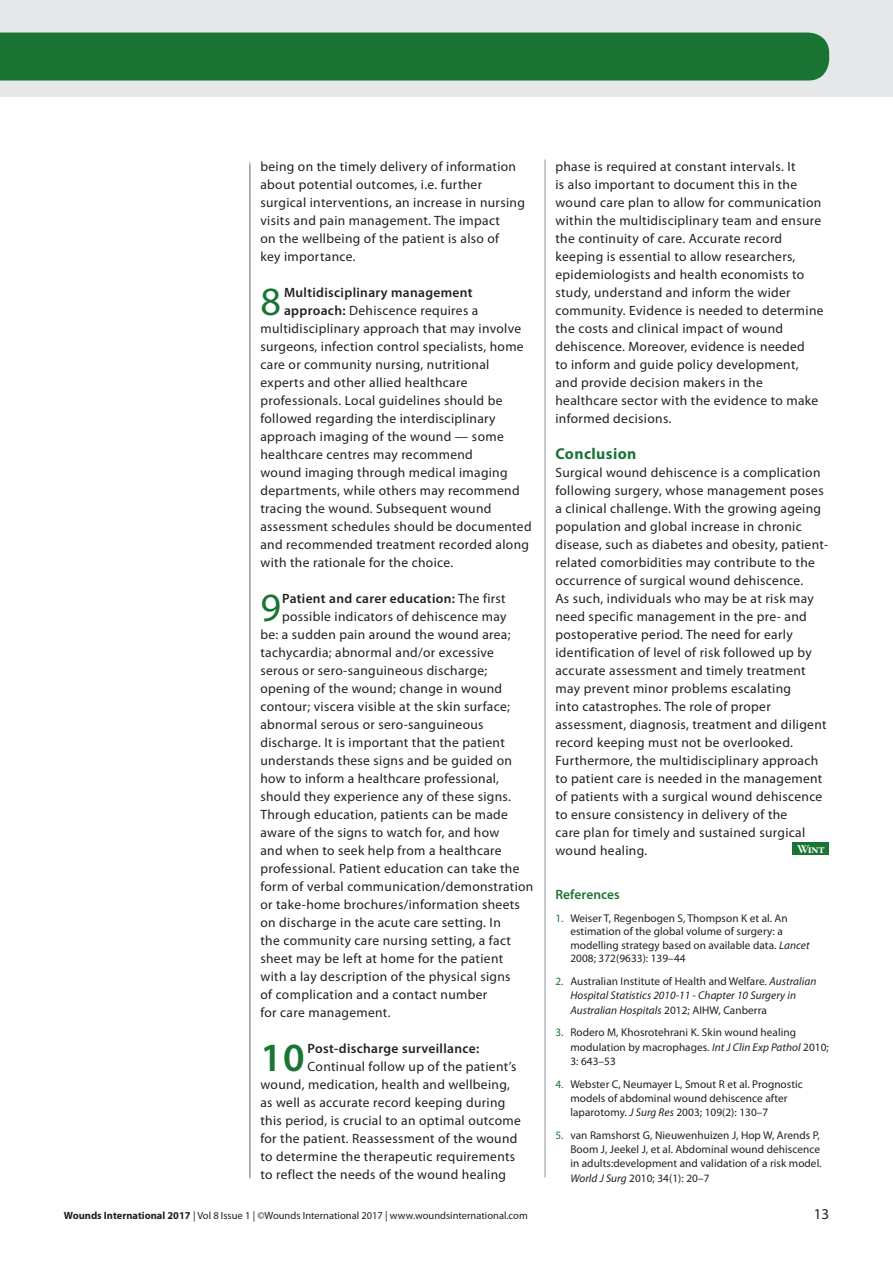
<style>
.page{position:relative;width:893px;height:1263px;background:#fff}
.page>*{position:absolute;margin:0;border:0;box-sizing:border-box;transform-origin:0 0}
.BODY_DROP_CAP{font:40.2px "Myriad Pro";color:#1a7535}
.NUMBERED_CROSSHEAD{font:600 40.2px "Myriad Pro";color:#1a7535}
.A-HEAD_CROSS_HEAD{font:700 15.75px "Myriad Pro";letter-spacing:.025em;color:#1a7535}
.BODY_INDENT{font:15px "Myriad Pro";color:#231f20}
.BODY_DROP_CAP-2{font:13.5px "Myriad Pro";letter-spacing:.025em;color:#231f20}
.NUMBERED_CROSSHEAD-2{font:13.5px/18px "Myriad Pro";letter-spacing:.025em;color:#231f20}
.BODY{font:13.5px/18px "Myriad Pro";letter-spacing:.025em;color:#231f20}
.BODY_DROP_CAP-3{font:600 13.5px "Myriad Pro";letter-spacing:.025em;color:#231f20}
.NUMBERED_CROSSHEAD-3{font:600 13.5px "Myriad Pro";letter-spacing:.025em;color:#231f20}
.REFERENCES_HEAD{font:600 13.5px "Myriad Pro";letter-spacing:.005em;color:#1a7535}
.t1{font:12px "Warnock Pro Bold Subh";color:#fff}
.REFERENCES{font:11.25px/14.2px "Myriad Pro";letter-spacing:.005em;color:#231f20}
.REFERENCES-2{font:italic 11.25px/14.2px "Myriad Pro";letter-spacing:.005em;color:#231f20}
.BODY_INDENT-2{font:10.5px "Myriad Pro";color:#231f20}
.s1{font-weight:600}
.s2{font-weight:400}
.s3{color:#1a7535}
.s4{font-style:italic}
.s5{font-style:normal;color:#1a7535}
.s6{font-style:normal}
.s7{font-weight:700}
</style>
<div class="page">
<div style="left:0;top:0;width:893px;height:97px;background:#e6e7e9"></div>
<hr style="left:545px;top:159px;width:1px;height:1018px;background:#939598">
<hr style="left:250px;top:162px;width:1px;height:1015px;background:#939598">
<div style="left:0;top:33px;width:829px;height:48px;background:#1a7535"></div>
<hr style="left:250px;top:165px;width:1px;height:1014px;background:#939598">
<div style="left:792px;top:842px;width:37px;height:13px;background:#1a7535"></div>
<p class="NUMBERED_CROSSHEAD-2" style="left:260px;top:157px;width:266px">being on the timely delivery of information about potential outcomes, i.e. further surgical interventions, an increase in nursing visits and pain management. The impact<br>on the wellbeing of the patient is also of<br>key importance.</p>
<p class="BODY_DROP_CAP" style="left:260px;top:276px;width:22px">8</p>
<p class="BODY_DROP_CAP-3" style="left:284px;top:283px;width:190px">Multidisciplinary management</p>
<p class="BODY_DROP_CAP-2" style="left:284px;top:302px;width:196px"><span class="s1">approach:</span> Dehiscence requires a</p>
<p class="BODY_DROP_CAP-2" style="left:260px;top:320px;width:262px">multidisciplinary approach that may involve</p>
<p class="BODY_DROP_CAP-2" style="left:260px;top:338px;width:265px">surgeons, infection control specialists, home</p>
<p class="BODY_DROP_CAP-2" style="left:260px;top:356px;width:231px">care or community nursing, nutritional</p>
<p class="BODY_DROP_CAP-2" style="left:260px;top:374px;width:208px">experts and other allied healthcare</p>
<p class="BODY_DROP_CAP-2" style="left:260px;top:392px;width:244px">professionals. Local guidelines should be</p>
<p class="BODY_DROP_CAP-2" style="left:260px;top:410px;width:237px">followed regarding the interdisciplinary</p>
<p class="BODY_DROP_CAP-2" style="left:260px;top:428px;width:245px">approach imaging of the wound — some</p>
<p class="BODY_DROP_CAP-2" style="left:260px;top:446px;width:214px">healthcare centres may recommend</p>
<p class="BODY_DROP_CAP-2" style="left:260px;top:464px;width:249px">wound imaging through medical imaging</p>
<p class="BODY_DROP_CAP-2" style="left:260px;top:482px;width:261px">departments, while others may recommend</p>
<p class="BODY_DROP_CAP-2" style="left:260px;top:500px;width:232px">tracing the wound. Subsequent wound</p>
<p class="BODY_DROP_CAP-2" style="left:260px;top:518px;width:273px">assessment schedules should be documented</p>
<p class="BODY_DROP_CAP-2" style="left:260px;top:536px;width:270px">and recommended treatment recorded along</p>
<p class="BODY_DROP_CAP-2" style="left:260px;top:554px;width:194px">with the rationale for the choice.</p>
<p class="BODY_DROP_CAP" style="left:260px;top:582px;width:22px">9</p>
<p class="BODY_DROP_CAP-3" style="left:282px;top:589px;width:225px">Patient and carer education: <span class="s2">The first</span></p>
<p class="BODY_DROP_CAP-2" style="left:282px;top:608px;width:226px">possible indicators of dehiscence may</p>
<p class="BODY_DROP_CAP-2" style="left:260px;top:626px;width:252px">be: a sudden pain around the wound area;</p>
<p class="BODY_DROP_CAP-2" style="left:260px;top:644px;width:235px">tachycardia; abnormal and/or excessive</p>
<p class="BODY_DROP_CAP-2" style="left:260px;top:662px;width:228px">serous or sero-sanguineous discharge;</p>
<p class="BODY_DROP_CAP-2" style="left:260px;top:680px;width:243px">opening of the wound; change in wound</p>
<p class="BODY_DROP_CAP-2" style="left:260px;top:698px;width:251px">contour; viscera visible at the skin surface;</p>
<p class="BODY_DROP_CAP-2" style="left:260px;top:716px;width:225px">abnormal serous or sero-sanguineous</p>
<p class="BODY_DROP_CAP-2" style="left:260px;top:734px;width:246px">discharge. It is important that the patient</p>
<p class="BODY_DROP_CAP-2" style="left:260px;top:752px;width:253px">understands these signs and be guided on</p>
<p class="BODY_DROP_CAP-2" style="left:260px;top:770px;width:240px">how to inform a healthcare professional,</p>
<p class="BODY_DROP_CAP-2" style="left:260px;top:788px;width:252px">should they experience any of these signs.</p>
<p class="BODY_DROP_CAP-2" style="left:260px;top:806px;width:249px">Through education, patients can be made</p>
<p class="BODY_DROP_CAP-2" style="left:260px;top:824px;width:240px">aware of the signs to watch for, and how</p>
<p class="BODY_DROP_CAP-2" style="left:260px;top:842px;width:243px">and when to seek help from a healthcare</p>
<p class="BODY_DROP_CAP-2" style="left:260px;top:860px;width:261px">professional. Patient education can take the</p>
<p class="BODY_DROP_CAP-2" style="left:260px;top:878px;width:274px">form of verbal communication/demonstration</p>
<p class="BODY_DROP_CAP-2" style="left:260px;top:896px;width:261px">or take-home brochures/information sheets</p>
<p class="BODY_DROP_CAP-2" style="left:260px;top:914px;width:242px">on discharge in the acute care setting. In</p>
<p class="BODY_DROP_CAP-2" style="left:260px;top:932px;width:252px">the community care nursing setting, a fact</p>
<p class="BODY_DROP_CAP-2" style="left:260px;top:950px;width:244px">sheet may be left at home for the patient</p>
<p class="BODY_DROP_CAP-2" style="left:260px;top:968px;width:252px">with a lay description of the physical signs</p>
<p class="BODY_DROP_CAP-2" style="left:260px;top:986px;width:228px">of complication and a contact number</p>
<p class="BODY_DROP_CAP-2" style="left:260px;top:1004px;width:132px">for care management.</p>
<p class="NUMBERED_CROSSHEAD" style="left:260px;top:1031px;width:46px">10</p>
<p class="NUMBERED_CROSSHEAD-3" style="left:308px;top:1039px;width:173px">Post-discharge surveillance:</p>
<p class="NUMBERED_CROSSHEAD-2" style="left:308px;top:1057px;width:210px">Continual follow up of the patient’s</p>
<p class="NUMBERED_CROSSHEAD-2" style="left:260px;top:1075px;width:251px">wound, medication, health and wellbeing,</p>
<p class="NUMBERED_CROSSHEAD-2" style="left:260px;top:1093px;width:246px">as well as accurate record keeping during</p>
<p class="NUMBERED_CROSSHEAD-2" style="left:260px;top:1111px;width:262px">this period, is crucial to an optimal outcome</p>
<p class="NUMBERED_CROSSHEAD-2" style="left:260px;top:1129px;width:259px">for the patient. Reassessment of the wound</p>
<p class="NUMBERED_CROSSHEAD-2" style="left:260px;top:1147px;width:256px">to determine the therapeutic requirements</p>
<p class="NUMBERED_CROSSHEAD-2" style="left:260px;top:1165px;width:247px">to reflect the needs of the wound healing</p>
<p class="NUMBERED_CROSSHEAD-2" style="left:555px;top:157px;width:270px">phase is required at constant intervals. It<br>is also important to document this in the wound care plan to allow for communication within the multidisciplinary team and ensure the continuity of care. Accurate record keeping is essential to allow researchers, epidemiologists and health economists to study, understand and inform the wider community. Evidence is needed to determine the costs and clinical impact of wound dehiscence. Moreover, evidence is needed<br>to inform and guide policy development, and provide decision makers in the healthcare sector with the evidence to make informed decisions.</p>
<p class="A-HEAD_CROSS_HEAD" style="left:555px;top:443px;width:83px">Conclusion</p>
<p class="BODY" style="left:555px;top:463px;width:274px">Surgical wound dehiscence is a complication following surgery, whose management poses a clinical challenge. With the growing ageing population and global increase in chronic disease, such as diabetes and obesity, patient&shy;related comorbidities may contribute to the occurrence of surgical wound dehiscence.<br>As such, individuals who may be at risk may need specific management in the pre- and postoperative period. The need for early identification of level of risk followed up by accurate assessment and timely treatment may prevent minor problems escalating<br>into catastrophes. The role of proper assessment, diagnosis, treatment and diligent record keeping must not be overlooked.<br>Furthermore, the multidisciplinary approach to patient care is needed in the management of patients with a surgical wound dehiscence to ensure consistency in delivery of the<br>care plan for timely and sustained surgical wound healing.</p>
<p class="t1" style="left:797px;top:841px;width:29px">Wint</p>
<p class="REFERENCES_HEAD" style="left:555px;top:886px;width:66px">References</p>
<p class="REFERENCES" style="left:570px;top:911px;width:241px;line-height:13.5px;text-indent:-15px"><span class="s3">1.</span> Weiser T, Regenbogen S, Thompson K et al. An estimation of the global volume of surgery: a modelling strategy based on available data. <span class="s4">Lancet </span>2008; 372(9633): 139–44</p>
<p class="REFERENCES-2" style="left:570px;top:974px;width:248px;text-indent:-15px"><span class="s5">2.</span> <span class="s6">Australian Institute of Health and Welfare.</span> Australian<br>Hospital Statistics 2010-11 - Chapter 10 Surgery in<br>Australian Hospitals <span class="s6">2012; AIHW, Canberra</span></p>
<p class="REFERENCES" style="left:570px;top:1025px;width:260px;text-indent:-15px"><span class="s3">3.</span> Rodero M, Khosrotehrani K. Skin wound healing modulation by macrophages. <span class="s4">Int J Clin Exp Pathol</span> 2010;<br>3: 643–53</p>
<p class="REFERENCES" style="left:570px;top:1076px;width:234px;text-indent:-15px"><span class="s3">4.</span> Webster C, Neumayer L, Smout R et al. Prognostic models of abdominal wound dehiscence after laparotomy. <span class="s4">J Surg Res</span> 2003; 109(2): 130–7</p>
<p class="REFERENCES" style="left:570px;top:1128px;width:253px;text-indent:-15px"><span class="s3">5.</span> van Ramshorst G, Nieuwenhuizen J, Hop W, Arends P, Boom J, Jeekel J, et al. Abdominal wound dehiscence in adults:development and validation of a risk model.<br><span class="s4">World J Surg</span> 2010; 34(1): 20–7</p>
<p class="BODY_INDENT-2" style="left:64px;top:1208px;width:465px"><span class="s7">Wounds International 2017</span> | Vol 8 Issue 1 | ©Wounds International 2017 | www.woundsinternational.com</p>
<p class="BODY_INDENT" style="left:814px;top:1204px;width:17px">13</p>
</div>
